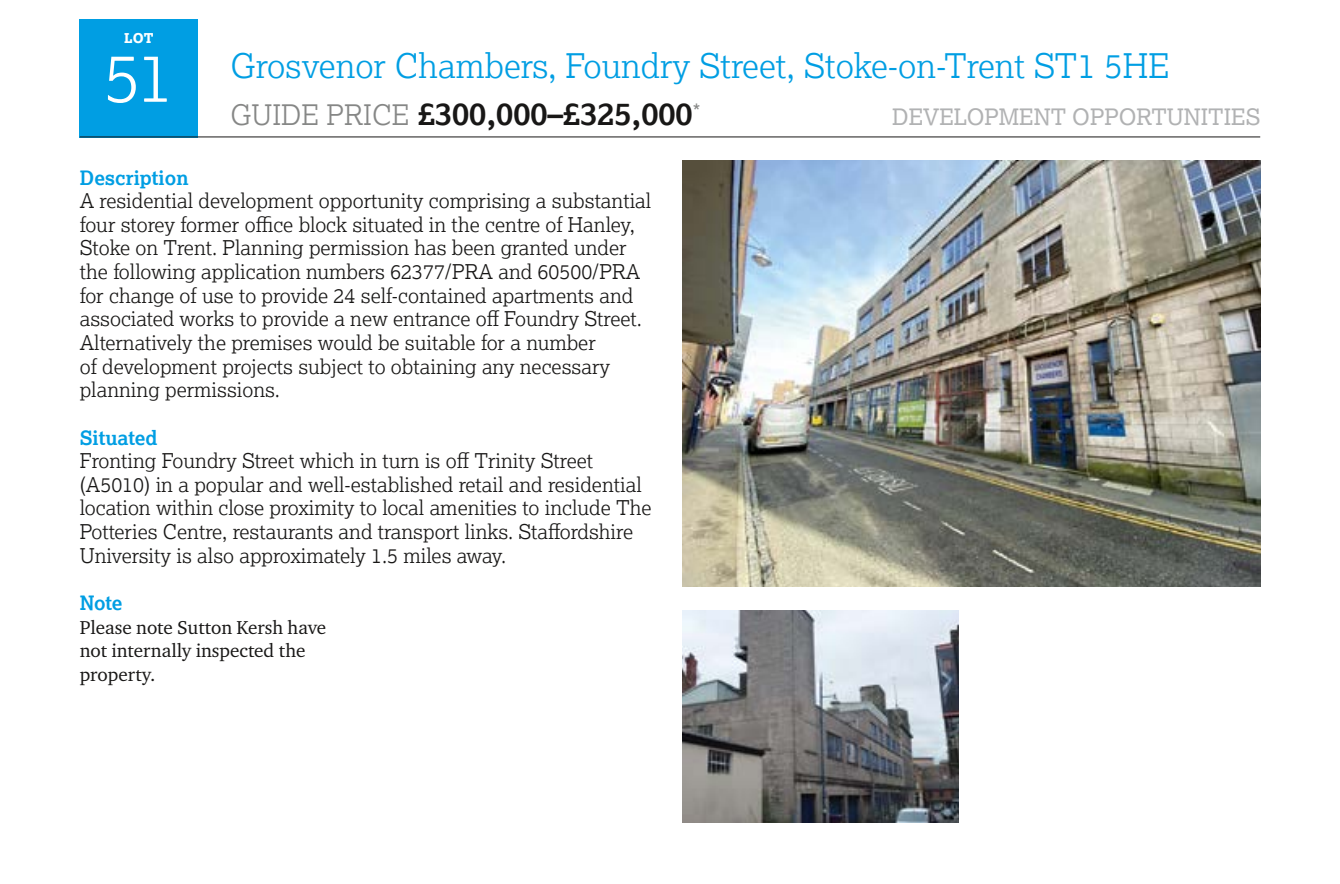
<style>
.page{position:relative;width:1340px;height:884px;background:#fff}
.page>*{position:absolute;margin:0;border:0;box-sizing:border-box;transform-origin:0 0}
.t1{font:300 67.5px "Lexia";color:#fff}
.t2{font:300 33.75px "Lexia";color:#009ee3}
.t3{font:700 31.5px "Lexia";color:#181716}
.t4{font:22.5px "Lexia";color:#b1b2b3}
.t5{font:300 20.25px/23.6px "Lexia";color:#181716}
.t6{font:700 19.8px "Lexia";color:#009ee3}
.t7{font:19.12px/23.6px "Charter ITC Pro";color:#181716}
.t8{font:800 13.5px "Lexia";color:#fff}
.s1{font-weight:300;font-size:28.12px;color:#868786}
</style>
<div class="page">
<div style="left:80px;top:19px;width:118px;height:118px;background:#009ee3"></div>
<hr style="left:80px;top:136px;width:1180px;height:1px;background:#181716">
<img style="left:682px;top:610px;width:276px;height:212px">
<img style="left:682px;top:161px;width:578px;height:425px">
<p class="t8" style="left:124px;top:29px;width:31px">LOT</p>
<h1 class="t1" style="left:104px;top:35px;width:71px">51</h1>
<h2 class="t2" style="left:230px;top:45px;width:940px">Grosvenor Chambers, Foundry Street, Stoke-on-Trent ST1 5HE</h2>
<h3 class="t3" style="left:230px;top:94px;width:471px"><span class="s1">GUIDE PRICE</span> £300,000–£325,000<sup>*</sup></h3>
<p class="t4" style="left:892px;top:103px;width:369px">DEVELOPMENT OPPORTUNITIES</p>
<p class="t6" style="left:80px;top:165px;width:110px">Description</p>
<p class="t5" style="left:80px;top:188px;width:573px">A residential development opportunity comprising a substantial four storey former office block situated in the centre of Hanley, Stoke on Trent. Planning permission has been granted under the following application numbers 62377/PRA and 60500/PRA for change of use to provide 24 self-contained apartments and associated works to provide a new entrance off Foundry Street.<br>Alternatively the premises would be suitable for a number<br>of development projects subject to obtaining any necessary planning permissions.</p>
<p class="t6" style="left:80px;top:425px;width:79px">Situated</p>
<p class="t5" style="left:80px;top:448px;width:573px">Fronting Foundry Street which in turn is off Trinity Street (A5010) in a popular and well-established retail and residential location within close proximity to local amenities to include The Potteries Centre, restaurants and transport links. Staffordshire University is also approximately 1.5 miles away.</p>
<p class="t6" style="left:80px;top:590px;width:44px">Note</p>
<p class="t7" style="left:80px;top:615px;width:248px">Please note Sutton Kersh have not internally inspected the property.</p>
</div>
